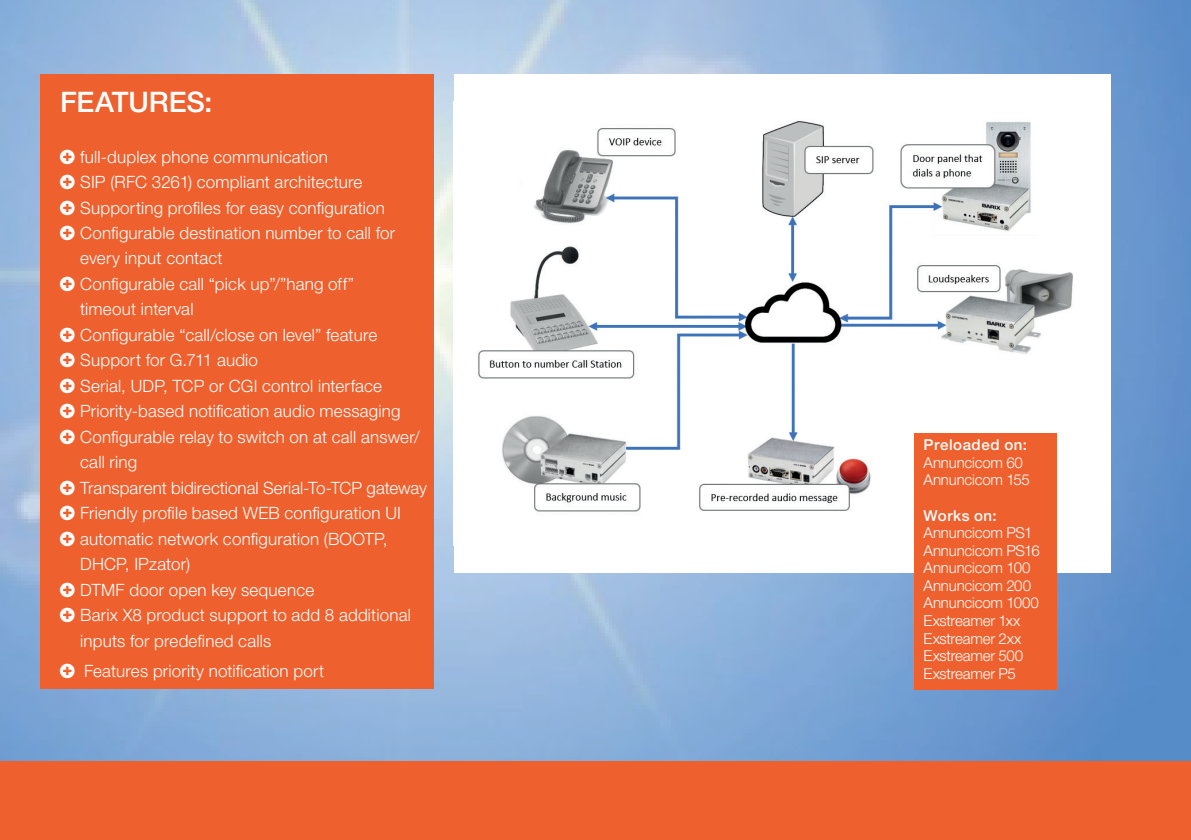
<style>
.page{position:relative;width:1191px;height:840px;background:#fff}
.page>*{position:absolute;margin:0;border:0;box-sizing:border-box;transform-origin:0 0}
.Product_Untertitel{font:500 28.2px "Helvetica Neue LT Pro";color:#fff}
.Product_Untertitel-2{font:300 17px/25.4px "Helvetica Neue LT Pro";letter-spacing:.01em;color:#fff}
.Product_Untertitel-3{font:300 15px "Helvetica Neue LT Pro";letter-spacing:-.015em;color:#fff}
.Product_Untertitel-4{font:500 15px "Helvetica Neue LT Pro";letter-spacing:.035em;color:#fff}
</style>
<div class="page">
<img style="left:0;top:0;width:1191px;height:761px">
<div style="left:40px;top:75px;width:393px;height:613px;background:#ee612f"></div>
<div style="left:454px;top:75px;width:656px;height:497px;background:#fff"></div>
<img style="left:477px;top:121px;width:596px;height:424px">
<div style="left:0;top:761px;width:1191px;height:78px;background:#ee612f"></div>
<div style="left:914px;top:433px;width:142px;height:255px;background:#ee612f"></div>
<p class="Product_Untertitel" style="left:60px;top:84px;width:154px">FEATURES:</p>
<p class="Product_Untertitel-2" style="left:80px;top:143px;width:249px">full-duplex phone communication</p>
<p class="Product_Untertitel-2" style="left:80px;top:169px;width:284px">SIP (RFC 3261) compliant architecture</p>
<p class="Product_Untertitel-2" style="left:80px;top:194px;width:306px">Supporting profiles for easy configuration</p>
<p class="Product_Untertitel-2" style="left:80px;top:220px;width:316px">Configurable destination number to call for every input contact</p>
<p class="Product_Untertitel-2" style="left:80px;top:271px;width:275px">Configurable call “pick up”/”hang off” timeout interval</p>
<p class="Product_Untertitel-2" style="left:80px;top:321px;width:298px">Configurable “call/close on level” feature</p>
<p class="Product_Untertitel-2" style="left:80px;top:347px;width:179px">Support for G.711 audio</p>
<p class="Product_Untertitel-2" style="left:80px;top:372px;width:303px">Serial, UDP, TCP or CGI control interface</p>
<p class="Product_Untertitel-2" style="left:80px;top:398px;width:322px">Priority-based notification audio messaging</p>
<p class="Product_Untertitel-2" style="left:80px;top:423px;width:341px">Configurable relay to switch on at call answer/ call ring</p>
<p class="Product_Untertitel-2" style="left:80px;top:474px;width:348px">Transparent bidirectional Serial-To-TCP gateway</p>
<p class="Product_Untertitel-2" style="left:80px;top:500px;width:322px">Friendly profile based WEB configuration UI</p>
<p class="Product_Untertitel-2" style="left:80px;top:525px;width:309px">automatic network configuration (BOOTP,<br>DHCP, IPzator)</p>
<p class="Product_Untertitel-2" style="left:80px;top:576px;width:235px">DTMF door open key sequence</p>
<p class="Product_Untertitel-2" style="left:80px;top:601px;width:332px">Barix X8 product support to add 8 additional inputs for predefined calls</p>
<p class="Product_Untertitel-2" style="left:84px;top:657px;width:242px">Features priority notification port</p>
<p class="Product_Untertitel-4" style="left:923px;top:435px;width:105px">Preloaded on:</p>
<p class="Product_Untertitel-3" style="left:923px;top:453px;width:101px">Annuncicom 60</p>
<p class="Product_Untertitel-3" style="left:923px;top:470px;width:108px">Annuncicom 155</p>
<p class="Product_Untertitel-4" style="left:923px;top:506px;width:75px">Works on:</p>
<p class="Product_Untertitel-3" style="left:923px;top:523px;width:110px">Annuncicom PS1</p>
<p class="Product_Untertitel-3" style="left:923px;top:541px;width:118px">Annuncicom PS16</p>
<p class="Product_Untertitel-3" style="left:923px;top:558px;width:108px">Annuncicom 100</p>
<p class="Product_Untertitel-3" style="left:923px;top:576px;width:109px">Annuncicom 200</p>
<p class="Product_Untertitel-3" style="left:923px;top:593px;width:117px">Annuncicom 1000</p>
<p class="Product_Untertitel-3" style="left:923px;top:611px;width:98px">Exstreamer 1xx</p>
<p class="Product_Untertitel-3" style="left:923px;top:628px;width:99px">Exstreamer 2xx</p>
<p class="Product_Untertitel-3" style="left:923px;top:646px;width:101px">Exstreamer 500</p>
<p class="Product_Untertitel-3" style="left:923px;top:663px;width:94px">Exstreamer P5</p>
</div>
